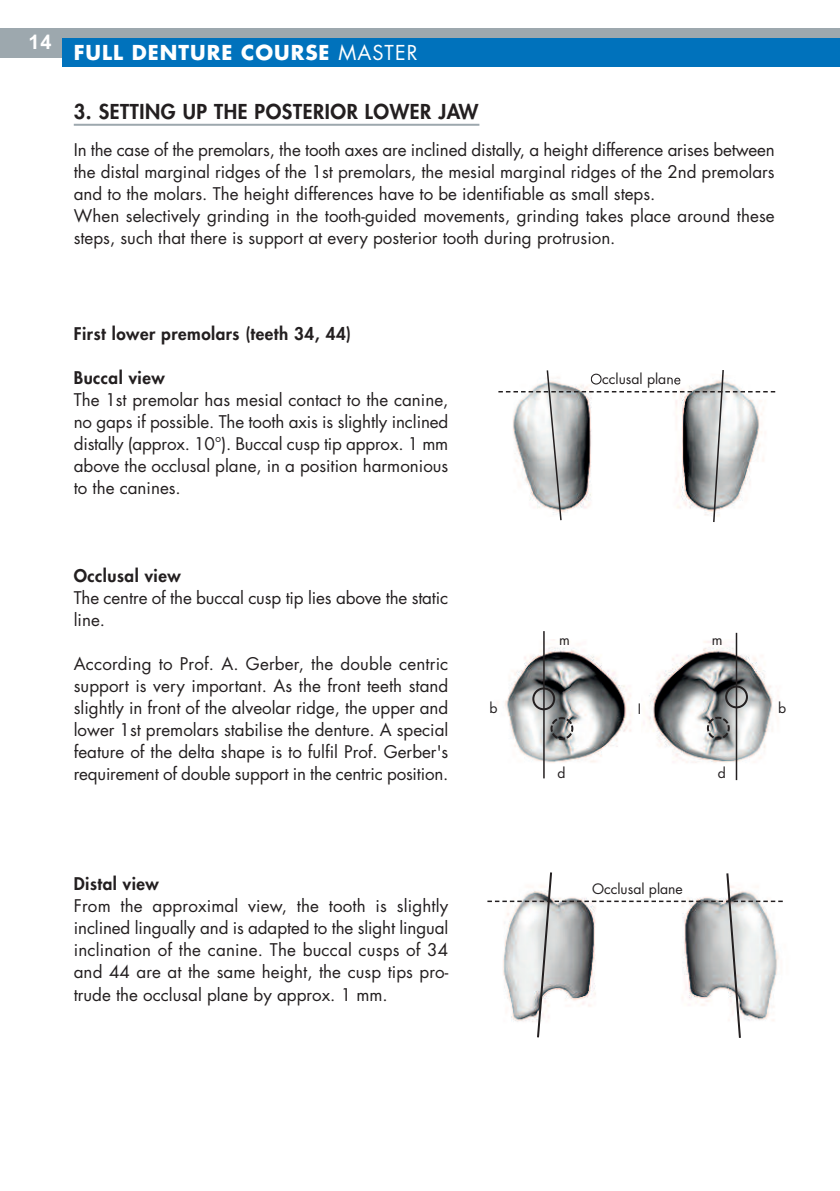
<style>
.page{position:relative;width:840px;height:1191px;background:#fff}
.page>*{position:absolute;margin:0;border:0;box-sizing:border-box;transform-origin:0 0}
.t1{font:800 20px "Futura";letter-spacing:.03em;color:#231f20}
.t2{font:700 20px "Futura";letter-spacing:.05em;color:#fff}
.t3{font:700 20px "Arial";color:#fff}
.t4{font:17px/22px "Futura";color:#231f20;text-align:justify}
.t5{font:800 17px "Futura";letter-spacing:.03em;color:#231f20}
.t6{font:14px "Futura";color:#231f20}
.s1{font-weight:400}
</style>
<div class="page">
<div style="left:0;top:28px;width:839px;height:30px;background:#9da8ae"></div>
<div style="left:62px;top:39px;width:777px;height:28px;background:#0072bc"></div>
<hr style="left:74px;top:124px;width:405px;height:2px;background:#9da8ae">
<img style="left:505px;top:639px;width:126px;height:133px">
<img style="left:647px;top:639px;width:126px;height:126px">
<hr style="left:543px;top:631px;width:1px;height:147px;background:#231f20">
<hr style="left:735px;top:633px;width:1px;height:147px;background:#231f20">
<svg style="left:705px;top:716px;width:25px;height:24px"></svg>
<svg style="left:549px;top:716px;width:25px;height:25px"></svg>
<svg style="left:532px;top:687px;width:23px;height:23px"></svg>
<svg style="left:724px;top:685px;width:23px;height:23px"></svg>
<svg style="left:498px;top:370px;width:276px;height:152px"></svg>
<svg style="left:487px;top:872px;width:295px;height:166px"></svg>
<p class="t3" style="left:28px;top:30px;width:25px">14</p>
<p class="t2" style="left:74px;top:44px;width:345px">FULL DENTURE COURSE <span class="s1">MASTER</span></p>
<p class="t1" style="left:74px;top:102px;width:406px">3. SETTING UP THE POSTERIOR LOWER JAW</p>
<p class="t4" style="left:74px;top:140px;width:702px;text-align:left">In the case of the premolars, the tooth axes are inclined distally, a height difference arises between the distal marginal ridges of the 1st premolars, the mesial marginal ridges of the 2nd premolars and to the molars. The height differences have to be identifiable as small steps.<br>When selectively grinding in the tooth-guided movements, grinding takes place around these steps, such that there is support at every posterior tooth during protrusion.</p>
<p class="t5" style="left:74px;top:326px;width:278px">First lower premolars (teeth 34, 44)</p>
<p class="t5" style="left:74px;top:370px;width:92px">Buccal view</p>
<p class="t4" style="left:74px;top:390px;width:376px">The 1st premolar has mesial contact to the canine, no gaps if possible. The tooth axis is slightly inclined distally (approx. 10°). Buccal cusp tip approx. 1 mm above the occlusal plane, in a position harmonious to the canines.</p>
<p class="t5" style="left:74px;top:568px;width:108px">Occlusal view</p>
<p class="t4" style="left:74px;top:588px;width:376px">The centre of the buccal cusp tip lies above the static line.</p>
<p class="t4" style="left:74px;top:654px;width:376px">According to Prof. A. Gerber, the double centric support is very important. As the front teeth stand slightly in front of the alveolar ridge, the upper and lower 1st premolars stabilise the denture. A special feature of the delta shape is to fulfil Prof. Gerber's requirement of double support in the centric position.</p>
<p class="t6" style="left:590px;top:373px;width:92px">Occlusal plane</p>
<p class="t6" style="left:559px;top:633px;width:12px">m</p>
<p class="t6" style="left:711px;top:633px;width:12px">m</p>
<p class="t6" style="left:489px;top:701px;width:10px">b</p>
<p class="t6" style="left:777px;top:701px;width:10px">b</p>
<p class="t6" style="left:637px;top:702px;width:5px">I</p>
<p class="t6" style="left:557px;top:766px;width:10px">d</p>
<p class="t6" style="left:717px;top:766px;width:10px">d</p>
<p class="t5" style="left:74px;top:876px;width:86px">Distal view</p>
<p class="t4" style="left:74px;top:896px;width:376px">From the approximal view, the tooth is slightly inclined lingually and is adapted to the slight lingual inclination of the canine. The buccal cusps of 34 and 44 are at the same height, the cusp tips pro&shy;trude the occlusal plane by approx. 1 mm.</p>
<p class="t6" style="left:591px;top:883px;width:92px">Occlusal plane</p>
</div>
